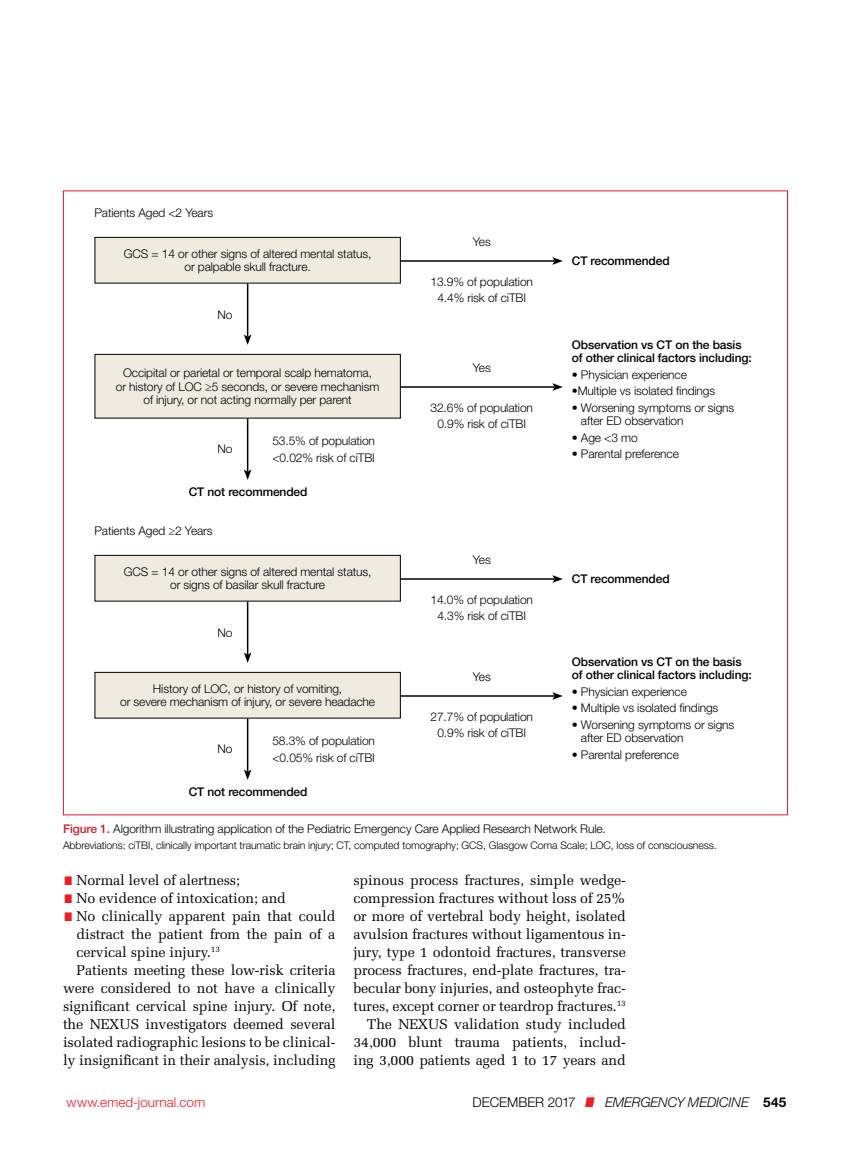
<style>
.page{position:relative;width:851px;height:1161px;background:#fff}
.page>*{position:absolute;margin:0;border:0;box-sizing:border-box;transform-origin:0 0}
.t1{font:14.25px/18px "Melior LT Std";letter-spacing:-.01em;color:#000;text-align:right}
.t2{font:italic 300 13.5px "Helvetica Neue LT Std";letter-spacing:-.005em;color:#000}
.t3{font:300 13.5px "Helvetica Neue LT Std";color:#ed1d24}
.t4{font:300 12px/13.5px "Helvetica Neue LT Std";letter-spacing:-.01em;color:#000;text-align:center}
.t5{font:500 12px/13.5px "Helvetica Neue LT Std";letter-spacing:-.01em;color:#000}
.t6{font:300 10.5px "Helvetica Neue LT Std";letter-spacing:-.01em;color:#000}
.s1{font-weight:500;color:#d12027}
.s2{font-family:"Helvetica Neue LT Std";font-weight:900;font-size:12px;color:#ed1d24}
.s3{font-style:normal}
.s4{font-weight:900;color:#ed1d24}
.s5{font-weight:700;font-style:normal}
</style>
<div class="page">
<div style="left:95px;top:237px;width:305px;height:46px;background:#efebe1"></div>
<div style="left:94px;top:237px;width:306px;height:47px;border:1px solid #000"></div>
<div style="left:95px;top:555px;width:305px;height:46px;background:#efebe1"></div>
<div style="left:94px;top:555px;width:306px;height:47px;border:1px solid #000"></div>
<div style="left:95px;top:354px;width:305px;height:64px;background:#efebe1"></div>
<div style="left:94px;top:354px;width:306px;height:64px;border:1px solid #000"></div>
<div style="left:95px;top:672px;width:305px;height:46px;background:#efebe1"></div>
<div style="left:94px;top:672px;width:306px;height:46px;border:1px solid #000"></div>
<hr style="left:400px;top:260px;width:154px;height:2px;background:#000">
<svg style="left:552px;top:257px;width:10px;height:8px"></svg>
<hr style="left:400px;top:578px;width:154px;height:2px;background:#000">
<svg style="left:552px;top:575px;width:10px;height:8px"></svg>
<hr style="left:400px;top:386px;width:154px;height:2px;background:#000">
<svg style="left:552px;top:383px;width:10px;height:8px"></svg>
<hr style="left:400px;top:695px;width:154px;height:2px;background:#000">
<svg style="left:552px;top:692px;width:10px;height:8px"></svg>
<hr style="left:247px;top:284px;width:1px;height:53px;background:#000">
<svg style="left:244px;top:334px;width:7px;height:11px"></svg>
<hr style="left:247px;top:602px;width:1px;height:53px;background:#000">
<svg style="left:244px;top:652px;width:7px;height:11px"></svg>
<hr style="left:247px;top:419px;width:1px;height:53px;background:#000">
<svg style="left:244px;top:469px;width:7px;height:11px"></svg>
<hr style="left:247px;top:718px;width:1px;height:54px;background:#000">
<svg style="left:244px;top:769px;width:7px;height:11px"></svg>
<p class="t4" style="left:94px;top:206px;width:120px">Patients Aged &lt;2 Years</p>
<p class="t4" style="left:124px;top:247px;width:249px">GCS = 14 or other signs of altered mental status, or palpable skull fracture.</p>
<p class="t4" style="left:217px;top:307px;width:16px">No</p>
<p class="t4" style="left:116px;top:366px;width:265px">Occipital or parietal or temporal scalp hematoma,<br>or history of LOC ≥5 seconds, or severe mechanism of injury, or not acting normally per parent</p>
<p class="t4" style="left:217px;top:442px;width:16px">No</p>
<p class="t4" style="left:272px;top:432px;width:104px;line-height:16.5px;text-align:left">53.5% of population &lt;0.02% risk of ciTBI</p>
<p class="t5" style="left:189px;top:485px;width:120px">CT not recommended</p>
<p class="t4" style="left:94px;top:524px;width:120px">Patients Aged ≥2 Years</p>
<p class="t4" style="left:124px;top:565px;width:249px">GCS = 14 or other signs of altered mental status, or signs of basilar skull fracture</p>
<p class="t4" style="left:217px;top:625px;width:16px">No</p>
<p class="t4" style="left:120px;top:682px;width:256px">History of LOC, or history of vomiting,<br>or severe mechanism of injury, or severe headache</p>
<p class="t4" style="left:217px;top:742px;width:16px">No</p>
<p class="t4" style="left:272px;top:732px;width:104px;line-height:16.5px;text-align:left">58.3% of population &lt;0.05% risk of ciTBI</p>
<p class="t5" style="left:189px;top:785px;width:120px">CT not recommended</p>
<p class="t4" style="left:473px;top:235px;width:19px">Yes</p>
<p class="t4" style="left:430px;top:273px;width:104px;line-height:16.5px">13.9% of population<br>4.4% risk of ciTBI</p>
<p class="t4" style="left:473px;top:361px;width:19px">Yes</p>
<p class="t4" style="left:430px;top:399px;width:104px;line-height:16.5px">32.6% of population<br>0.9% risk of ciTBI</p>
<p class="t4" style="left:473px;top:553px;width:19px">Yes</p>
<p class="t4" style="left:430px;top:591px;width:104px;line-height:16.5px">14.0% of population<br>4.3% risk of ciTBI</p>
<p class="t4" style="left:473px;top:670px;width:19px">Yes</p>
<p class="t4" style="left:430px;top:708px;width:104px;line-height:16.5px">27.7% of population<br>0.9% risk of ciTBI</p>
<p class="t5" style="left:572px;top:253px;width:99px">CT recommended</p>
<p class="t5" style="left:572px;top:337px;width:181px">Observation vs CT on the basis of other clinical factors including:</p>
<p class="t4" style="left:572px;top:367px;width:117px">• Physician experience</p>
<p class="t4" style="left:572px;top:384px;width:145px">•Multiple vs isolated findings</p>
<p class="t4" style="left:581px;top:400px;width:155px;text-align:left;text-indent:-9px">• Worsening symptoms or signs after ED observation</p>
<p class="t4" style="left:572px;top:430px;width:67px">• Age &lt;3 mo</p>
<p class="t4" style="left:572px;top:447px;width:109px">• Parental preference</p>
<p class="t5" style="left:572px;top:571px;width:99px">CT recommended</p>
<p class="t5" style="left:572px;top:655px;width:181px">Observation vs CT on the basis of other clinical factors including:</p>
<p class="t4" style="left:572px;top:685px;width:117px">• Physician experience</p>
<p class="t4" style="left:572px;top:701px;width:148px">• Multiple vs isolated findings</p>
<p class="t4" style="left:581px;top:718px;width:155px;text-align:left;text-indent:-9px">• Worsening symptoms or signs after ED observation</p>
<p class="t4" style="left:572px;top:748px;width:109px">• Parental preference</p>
<p class="t4" style="left:63px;top:822px;width:544px"><span class="s1">Figure 1.</span> Algorithm illustrating application of the Pediatric Emergency Care Applied Research Network Rule.</p>
<p class="t6" style="left:63px;top:839px;width:655px">Abbreviations: ciTBI, clinically important traumatic brain injury; CT, computed tomography; GCS, Glasgow Coma Scale; LOC, loss of consciousness.</p>
<p class="t1" style="left:63px;top:871px;width:178px"><span class="s2">I</span>Normal level of alertness;</p>
<p class="t1" style="left:63px;top:889px;width:224px"><span class="s2">I</span>No evidence of intoxication; and</p>
<p class="t1" style="left:63px;top:907px;width:274px"><span class="s2">I</span>No clinically apparent pain that could</p>
<p class="t1" style="left:76px;top:925px;width:260px">distract the patient from the pain of a</p>
<p class="t1" style="left:76px;top:943px;width:145px">cervical spine injury.<sup>13</sup></p>
<p class="t1" style="left:77px;top:961px;width:260px">Patients meeting these low-risk criteria</p>
<p class="t1" style="left:63px;top:979px;width:274px">were considered to not have a clinically</p>
<p class="t1" style="left:63px;top:997px;width:274px">significant cervical spine injury. Of note,</p>
<p class="t1" style="left:63px;top:1015px;width:274px">the NEXUS investigators deemed several</p>
<p class="t1" style="left:63px;top:1033px;width:274px">isolated radiographic lesions to be clinical-</p>
<p class="t1" style="left:63px;top:1051px;width:274px">ly insignificant in their analysis, including</p>
<p class="t1" style="left:353px;top:871px;width:274px">spinous process fractures, simple wedge&shy;compression fractures without loss of 25% or more of vertebral body height, isolated avulsion fractures without ligamentous in&shy;jury, type 1 odontoid fractures, transverse process fractures, end-plate fractures, tra&shy;becular bony injuries, and osteophyte frac&shy;tures, except corner or teardrop fractures.<sup>13<br></sup>The NEXUS validation study included 34,000 blunt trauma patients, includ&shy;ing 3,000 patients aged 1 to 17 years and</p>
<p class="t3" style="left:67px;top:1094px;width:140px">www.emed-journal.com</p>
<p class="t2" style="left:472px;top:1094px;width:315px"><span class="s3">DECEMBER 2017</span> <span class="s4">I</span> EMERGENCY MEDICINE <span class="s5">545</span></p>
</div>
